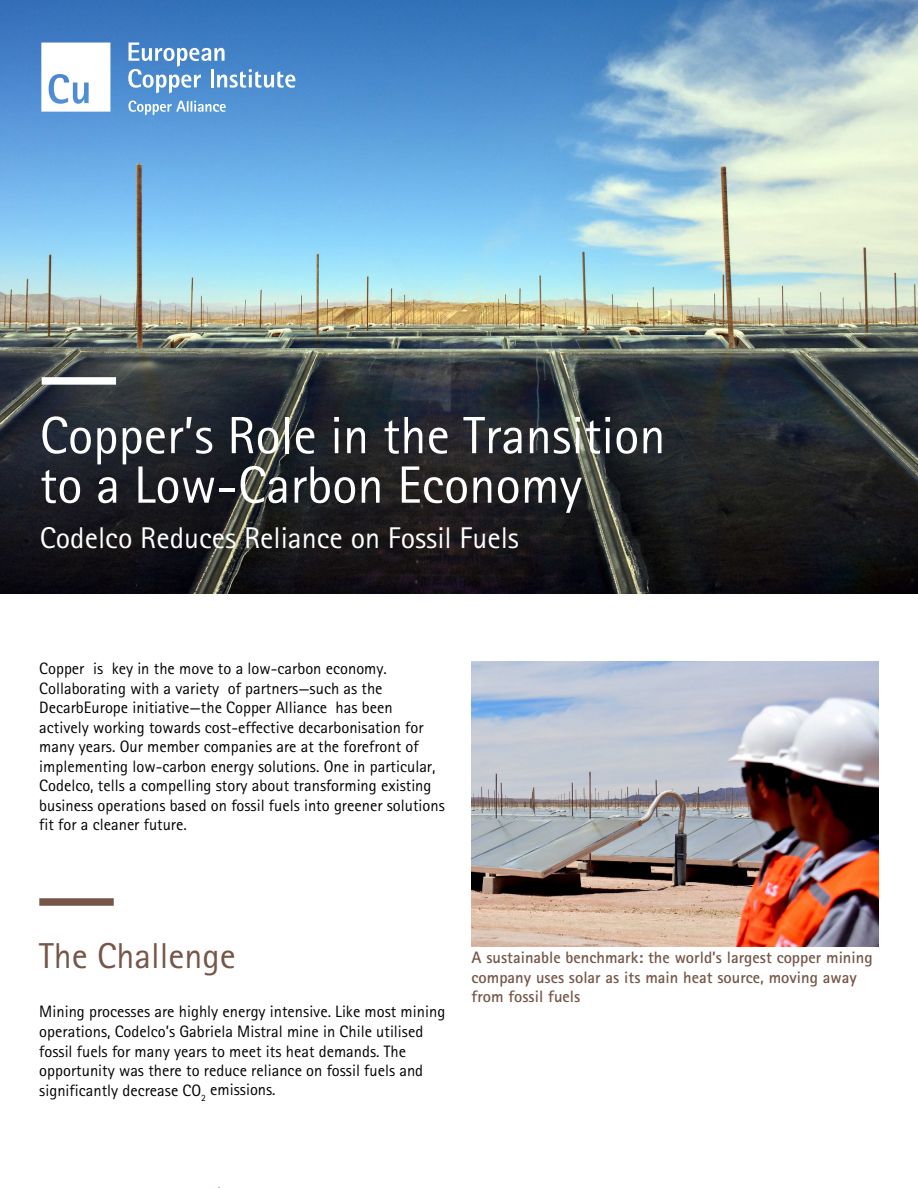
<style>
.page{position:relative;width:918px;height:1188px;background:#fff}
.page>*{position:absolute;margin:0;border:0;box-sizing:border-box;transform-origin:0 0}
.t1{font:52.5px/49.5px "Rotis Sans Serif";color:#fff}
.t2{font:36px "Rotis Sans Serif";color:#755649}
.t3{font:30px "Rotis Sans Serif";color:#fff}
.t4{font:16.5px/19.5px "Rotis Sans Serif";color:#000}
.t5{font:700 16.5px/19.5px "Rotis Sans Serif";color:#755649}
</style>
<div class="page">
<img style="left:0;top:0;width:918px;height:594px">
<svg style="left:128px;top:43px;width:167px;height:50px;background:#6c9fd5"></svg>
<svg style="left:128px;top:101px;width:98px;height:14px"></svg>
<svg style="left:41px;top:43px;width:69px;height:69px"></svg>
<div style="left:42px;top:377px;width:74px;height:8px;background:#fff"></div>
<img style="left:472px;top:662px;width:406px;height:285px">
<div style="left:39px;top:898px;width:75px;height:8px;background:#755649"></div>
<h1 class="t1" style="left:40px;top:410px;width:627px">Copper’s Role in the Transition to a Low-Carbon Economy</h1>
<h3 class="t3" style="left:40px;top:520px;width:481px">Codelco Reduces Reliance on Fossil Fuels</h3>
<p class="t4" style="left:39px;top:659px;width:407px">Copper is key in the move to a low-carbon economy.<br>Collaborating with a varietyㅑ of partners—such as the DecarbEurope initiative—the Copper Alliance has been actively working towards cost-effective decarbonisation for many years. Our member companies are at the forefront of implementing low-carbon energy solutions. One in particular, Codelco, tells a compelling story about transforming existing business operations based on fossil fuels into greener solutions fit for a cleaner future.</p>
<h2 class="t2" style="left:39px;top:935px;width:198px">The Challenge</h2>
<p class="t4" style="left:39px;top:1002px;width:407px">Mining processes are highly energy intensive. Like most mining operations, Codelco’s Gabriela Mistral mine in Chile utilised fossil fuels for many years to meet its heat demands. The opportunity was there to reduce reliance on fossil fuels and significantly decrease CO<sub>2</sub> emissions.</p>
<p class="t5" style="left:472px;top:947px;width:403px">A sustainable benchmark: the world’s largest copper mining company uses solar as its main heat source, moving away from fossil fuels</p>
</div>
